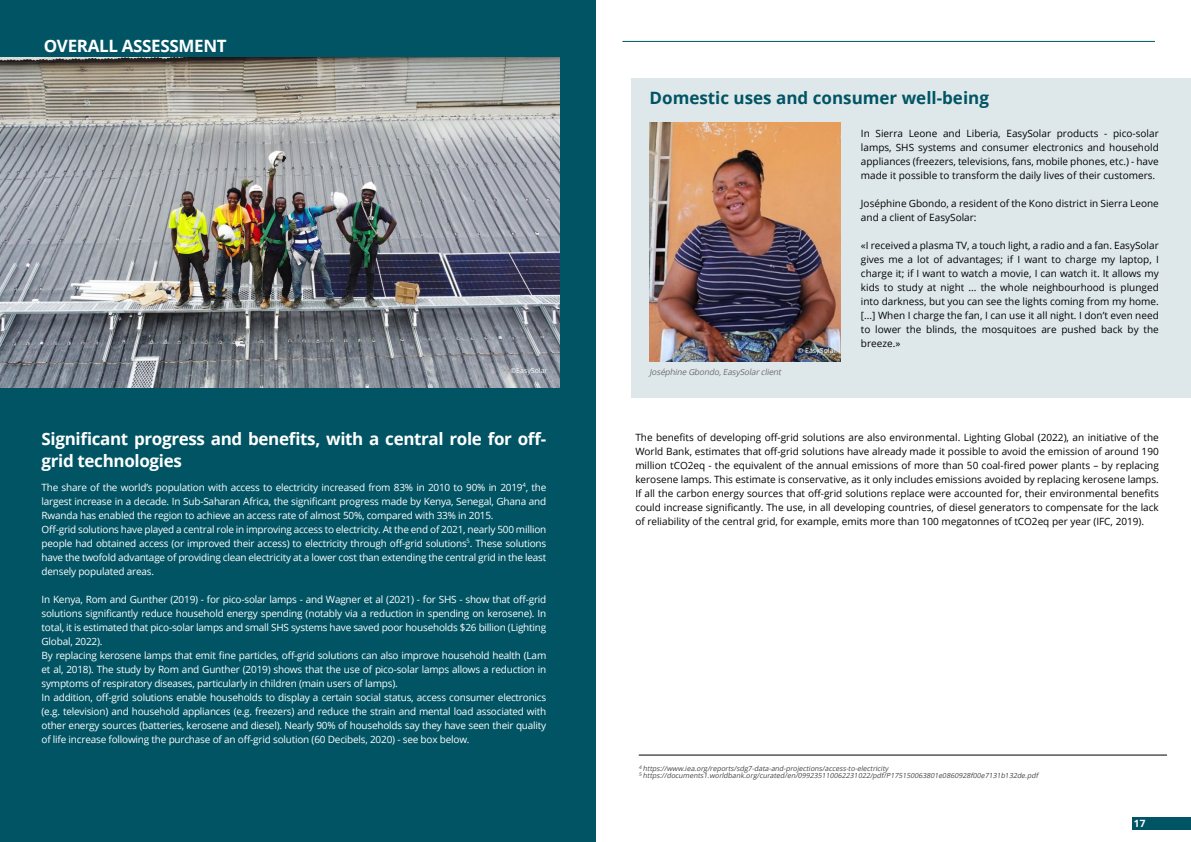
<style>
.page{position:relative;width:1191px;height:842px;background:#fff}
.page>*{position:absolute;margin:0;border:0;box-sizing:border-box;transform-origin:0 0}
.t1{font:700 17px/22px "Open Sans";letter-spacing:-.02em;color:#fff}
.t2{font:700 17px "Open Sans";color:#005464}
.t3{font:10px/14px "Open Sans";letter-spacing:-.02em;color:#fff}
.t4{font:10px/14px "Open Sans";color:#020203;text-align:justify}
.t5{font:700 10px "Open Sans";color:#fff}
.t6{font:italic 8.4px "Open Sans";color:#706f6f}
.t7{font:italic 7px/7px "Open Sans";color:#454444}
.t8{font:7px "Open Sans";color:#fff}
</style>
<div class="page">
<div style="left:1132px;top:817px;width:59px;height:13px;background:#005464"></div>
<hr style="left:622px;top:41px;width:533px;height:1px;background:#005464">
<div style="left:0;top:0;width:595px;height:842px;background:#005464"></div>
<img style="left:0;top:57px;width:559px;height:330px">
<div style="left:631px;top:78px;width:560px;height:319px;background:#dee8ea"></div>
<img style="left:649px;top:122px;width:191px;height:239px">
<hr style="left:639px;top:755px;width:528px;height:1px;background:#000">
<h1 class="t1" style="left:44px;top:34px;width:184px">OVERALL ASSESSMENT</h1>
<p class="t8" style="left:510px;top:366px;width:39px">©EasySolar</p>
<h1 class="t1" style="left:42px;top:427px;width:506px">Significant progress and benefits, with a central role for off&shy;grid technologies</h1>
<p class="t3" style="left:42px;top:480px;width:506px">The share of the world’s population with access to electricity increased from 83% in 2010 to 90% in 2019<sup>4</sup>, the largest increase in a decade. In Sub-Saharan Africa, the significant progress made by Kenya, Senegal, Ghana and Rwanda has enabled the region to achieve an access rate of almost 50%, compared with 33% in 2015.<br>Off-grid solutions have played a central role in improving access to electricity. At the end of 2021, nearly 500 million people had obtained access (or improved their access) to electricity through off-grid solutions<sup>5</sup>. These solutions have the twofold advantage of providing clean electricity at a lower cost than extending the central grid in the least densely populated areas.</p>
<p class="t3" style="left:42px;top:592px;width:506px">In Kenya, Rom and Gunther (2019) - for pico-solar lamps - and Wagner et al (2021) - for SHS - show that off-grid solutions significantly reduce household energy spending (notably via a reduction in spending on kerosene). In total, it is estimated that pico-solar lamps and small SHS systems have saved poor households $26 billion (Lighting Global, 2022).<br>By replacing kerosene lamps that emit fine particles, off-grid solutions can also improve household health (Lam et al, 2018). The study by Rom and Gunther (2019) shows that the use of pico-solar lamps allows a reduction in symptoms of respiratory diseases, particularly in children (main users of lamps).<br>In addition, off-grid solutions enable households to display a certain social status, access consumer electronics (e.g. television) and household appliances (e.g. freezers) and reduce the strain and mental load associated with other energy sources (batteries, kerosene and diesel). Nearly 90% of households say they have seen their quality of life increase following the purchase of an off-grid solution (60 Decibels, 2020) - see box below.</p>
<h1 class="t2" style="left:649px;top:86px;width:341px">Domestic uses and consumer well-being</h1>
<p class="t6" style="left:649px;top:366px;width:135px">Joséphine Gbondo,EasySolarclient</p>
<p class="t8" style="left:797px;top:346px;width:40px">© EasySolar</p>
<p class="t4" style="left:861px;top:126px;width:299px">In Sierra Leone and Liberia, EasySolar products - pico-solar lamps, SHS systems and consumer electronics and household appliances (freezers, televisions, fans, mobile phones, etc.) - have made it possible to transform the daily lives of their customers.</p>
<p class="t4" style="left:861px;top:196px;width:299px">Joséphine Gbondo, a resident of the Kono district in Sierra Leone and a client of EasySolar:</p>
<p class="t4" style="left:861px;top:238px;width:299px">«I received a plasma TV, a touch light, a radio and a fan. EasySolar gives me a lot of advantages; if I want to charge my laptop, I charge it; if I want to watch a movie, I can watch it. It allows my kids to study at night ... the whole neighbourhood is plunged into darkness, but you can see the lights coming from my home. [...] When I charge the fan, I can use it all night. I don’t even need to lower the blinds, the mosquitoes are pushed back by the breeze.»</p>
<p class="t4" style="left:635px;top:430px;width:525px">The benefits of developing off-grid solutions are also environmental. Lighting Global (2022), an initiative of the World Bank, estimates that off-grid solutions have already made it possible to avoid the emission of around 190 million tCO2eq - the equivalent of the annual emissions of more than 50 coal-fired power plants – by replacing kerosene lamps. This estimate is conservative, as it only includes emissions avoided by replacing kerosene lamps.<br>If all the carbon energy sources that off-grid solutions replace were accounted for, their environmental benefits could increase significantly. The use, in all developing countries, of diesel generators to compensate for the lack of reliability of the central grid, for example, emits more than 100 megatonnes of tCO2eq per year (IFC, 2019).</p>
<p class="t7" style="left:639px;top:765px;width:401px"><sup>4</sup> https://www.iea.org/reports/sdg7-data-and-projections/access-to-electricity<br><sup>5</sup> https://documents1.worldbank.org/curated/en/099235110062231022/pdf/P175150063801e0860928f00e7131b132de.pdf</p>
<p class="t5" style="left:1134px;top:816px;width:13px">17</p>
</div>
